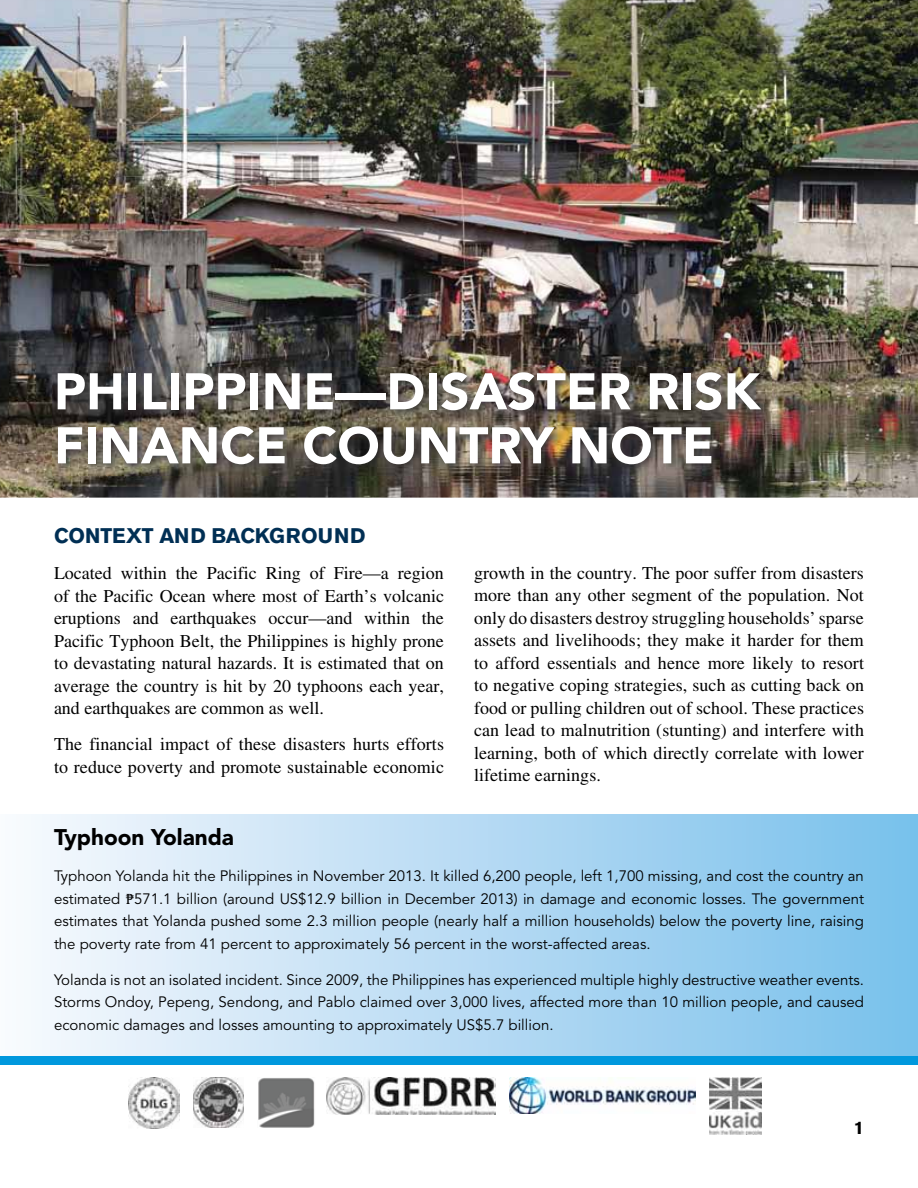
<style>
.page{position:relative;width:918px;height:1188px;background:#fff}
.page>*{position:absolute;margin:0;border:0;box-sizing:border-box;transform-origin:0 0}
.t1{font:900 51px/54px "Avenir LT Std";color:#fff}
.t2{font:900 22.5px "Avenir";color:#000}
.t3{font:700 21px "Akzidenz Grotesk BE";color:#002f54}
.t4{font:18px/22.5px "Times";letter-spacing:.005em;color:#000;text-align:justify}
.t5{font:700 18px "Akzidenz Grotesk BE";color:#000}
.t6{font:15px/22.5px "Avenir";color:#000;text-align:justify}
.s1{font-family:"Cambria"}
</style>
<div class="page">
<img style="left:327px;top:1077px;width:169px;height:38px">
<img style="left:709px;top:1077px;width:52px;height:58px">
<img style="left:509px;top:1077px;width:187px;height:37px">
<img style="left:193px;top:1077px;width:51px;height:51px">
<img style="left:258px;top:1078px;width:57px;height:50px">
<img style="left:129px;top:1077px;width:51px;height:51px">
<div style="left:0;top:814px;width:918px;height:242px;background:linear-gradient(to right,#f9f9fd,#78c0eb)"></div>
<img style="left:0;top:0;width:918px;height:498px">
<img style="left:53px;top:368px;width:719px;height:107px">
<div style="left:0;top:1056px;width:918px;height:9px;background:#0098dd"></div>
<h1 class="t1" style="left:54px;top:364px;width:708px">PHILIPPINE—DISASTER RISK<br>FINANCE COUNTRY NOTE</h1>
<p class="t3" style="left:54px;top:524px;width:313px">CONTEXT AND BACKGROUND</p>
<p class="t4" style="left:54px;top:562px;width:392px">Located within the Pacific Ring of Fire—a region of the Pacific Ocean where most of Earth’s volcanic eruptions and earthquakes occur—and within the Pacific Typhoon Belt, the Philippines is highly prone to devastating natural hazards. It is estimated that on average the country is hit by 20 typhoons each year, and earthquakes are common as well.</p>
<p class="t4" style="left:54px;top:733px;width:392px">The financial impact of these disasters hurts efforts to reduce poverty and promote sustainable economic</p>
<p class="t4" style="left:474px;top:561px;width:392px">growth in the country. The poor suffer from disasters more than any other segment of the population. Not only do disasters destroy struggling households’ sparse assets and livelihoods; they make it harder for them to afford essentials and hence more likely to resort to negative coping strategies, such as cutting back on food or pulling children out of school. These practices can lead to malnutrition (stunting) and interfere with learning, both of which directly correlate with lower lifetime earnings.</p>
<p class="t2" style="left:54px;top:824px;width:181px">Typhoon Yolanda</p>
<p class="t6" style="left:54px;top:865px;width:812px">Typhoon Yolanda hit the Philippines in November 2013. It killed 6,200 people, left 1,700 missing, and cost the country an estimated <span class="s1">₱</span>571.1 billion (around US$12.9 billion in December 2013) in damage and economic losses. The government estimates that Yolanda pushed some 2.3 million people (nearly half a million households) below the poverty line, raising the poverty rate from 41 percent to approximately 56 percent in the worst-affected areas.</p>
<p class="t6" style="left:54px;top:969px;width:811px">Yolanda is not an isolated incident. Since 2009, the Philippines has experienced multiple highly destructive weather events.<br>Storms Ondoy, Pepeng, Sendong, and Pablo claimed over 3,000 lives, affected more than 10 million people, and caused economic damages and losses amounting to approximately US$5.7 billion.</p>
<p class="t5" style="left:854px;top:1117px;width:12px">1</p>
</div>
